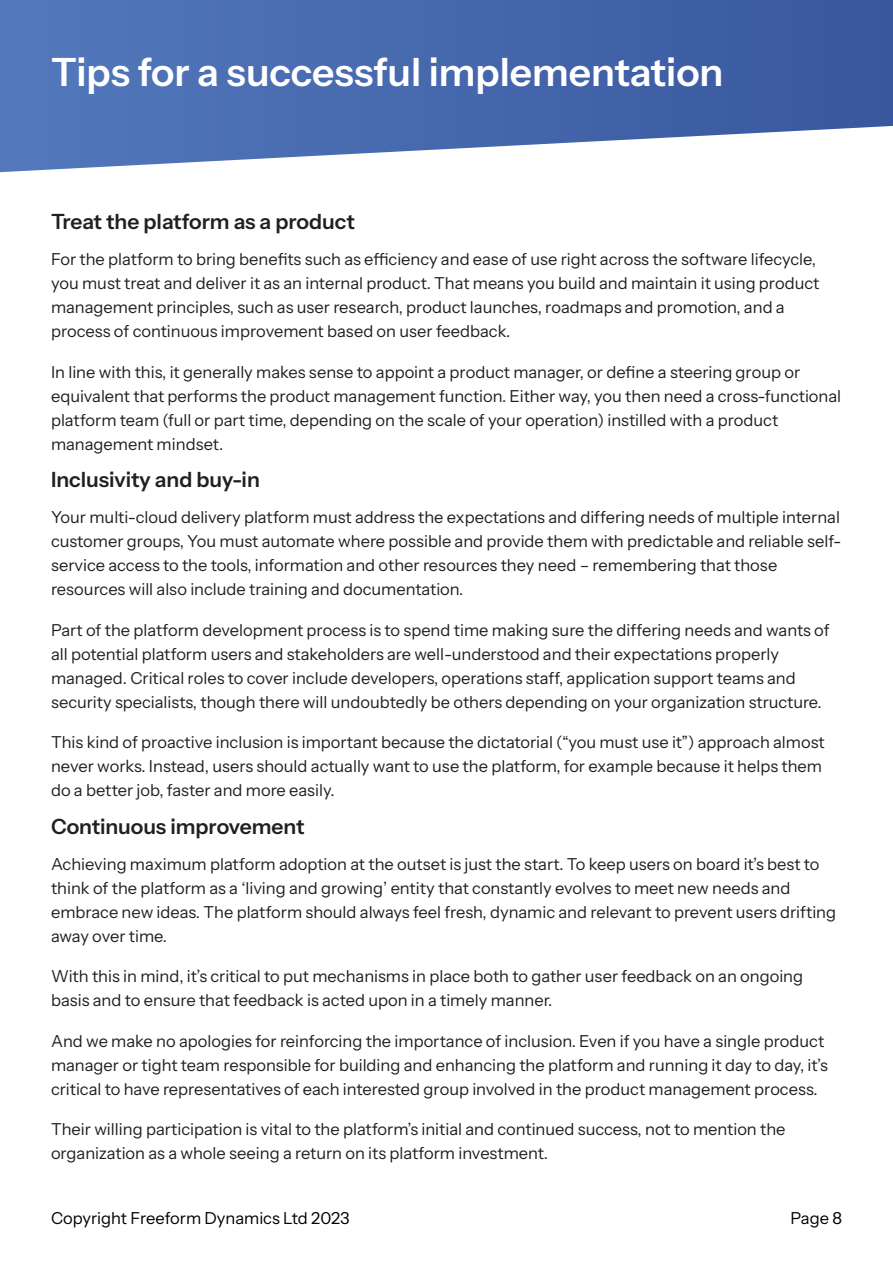
<style>
.page{position:relative;width:893px;height:1263px;background:#fff}
.page>*{position:absolute;margin:0;border:0;box-sizing:border-box;transform-origin:0 0}
.t1{font:600 39px "Instrument Sans";color:#fff}
.t2{font:600 21px "Instrument Sans";color:#231f20}
.t3{font:16.5px/24px "Instrument Sans";color:#231f20}
.t4{font:16.5px "Instrument Sans";color:#000}
</style>
<div class="page">
<svg style="left:0;top:0;width:893px;height:172px;background:#5e7cb8"></svg>
<h1 class="t1" style="left:51px;top:48px;width:674px">Tips for a successful implementation</h1>
<p class="t2" style="left:51px;top:209px;width:305px">Treat the platform as a product</p>
<p class="t3" style="left:51px;top:247px;width:770px">For the platform to bring benefits such as efficiency and ease of use right across the software lifecycle, you must treat and deliver it as an internal product. That means you build and maintain it using product management principles, such as user research, product launches, roadmaps and promotion, and a process of continuous improvement based on user feedback.</p>
<p class="t3" style="left:51px;top:360px;width:792px">In line with this, it generally makes sense to appoint a product manager, or define a steering group or equivalent that performs the product management function. Either way, you then need a cross-functional platform team (full or part time, depending on the scale of your operation) instilled with a product management mindset.</p>
<p class="t2" style="left:51px;top:467px;width:210px">Inclusivity and buy-in</p>
<p class="t3" style="left:51px;top:505px;width:792px">Your multi-cloud delivery platform must address the expectations and differing needs of multiple internal customer groups, You must automate where possible and provide them with predictable and reliable self&shy;service access to the tools, information and other resources they need – remembering that those resources will also include training and documentation.</p>
<p class="t3" style="left:51px;top:618px;width:780px">Part of the platform development process is to spend time making sure the differing needs and wants of all potential platform users and stakeholders are well-understood and their expectations properly managed. Critical roles to cover include developers, operations staff, application support teams and security specialists, though there will undoubtedly be others depending on your organization structure.</p>
<p class="t3" style="left:51px;top:730px;width:775px">This kind of proactive inclusion is important because the dictatorial (“you must use it”) approach almost never works. Instead, users should actually want to use the platform, for example because it helps them do a better job, faster and more easily.</p>
<p class="t2" style="left:51px;top:813px;width:255px">Continuous improvement</p>
<p class="t3" style="left:51px;top:852px;width:787px">Achieving maximum platform adoption at the outset is just the start. To keep users on board it’s best to think of the platform as a ‘living and growing’ entity that constantly evolves to meet new needs and embrace new ideas. The platform should always feel fresh, dynamic and relevant to prevent users drifting away over time.</p>
<p class="t3" style="left:51px;top:964px;width:754px">With this in mind, it’s critical to put mechanisms in place both to gather user feedback on an ongoing basis and to ensure that feedback is acted upon in a timely manner.</p>
<p class="t3" style="left:51px;top:1029px;width:778px">And we make no apologies for reinforcing the importance of inclusion. Even if you have a single product manager or tight team responsible for building and enhancing the platform and running it day to day, it’s critical to have representatives of each interested group involved in the product management process.</p>
<p class="t3" style="left:51px;top:1117px;width:736px">Their willing participation is vital to the platform’s initial and continued success, not to mention the organization as a whole seeing a return on its platform investment.</p>
<p class="t4" style="left:51px;top:1208px;width:300px">Copyright Freeform Dynamics Ltd 2023</p>
<p class="t4" style="left:791px;top:1208px;width:53px">Page 8</p>
</div>
